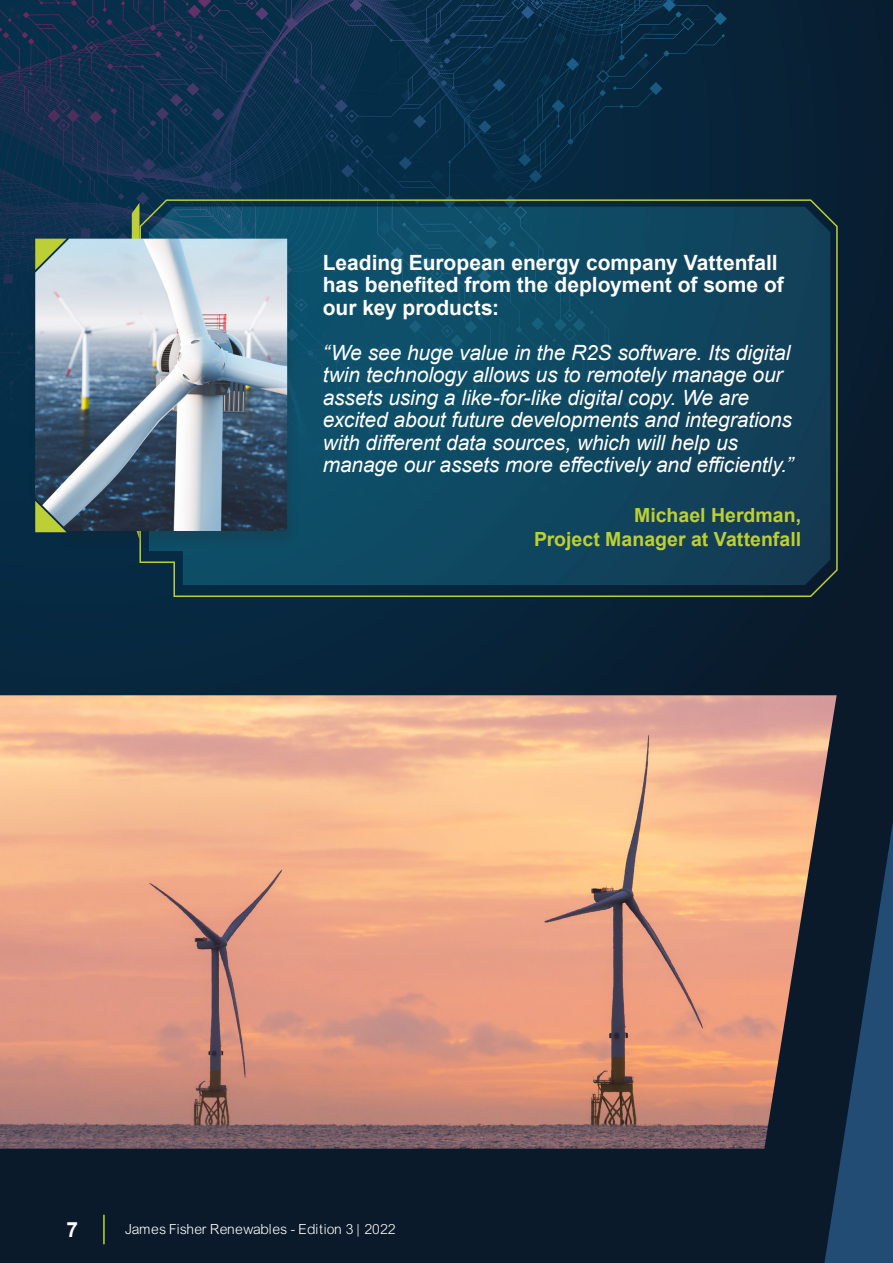
<style>
.page{position:relative;width:893px;height:1263px;background:#0a1a2b}
.page>*{position:absolute;margin:0;border:0;box-sizing:border-box;transform-origin:0 0}
.t1{font:italic 21px/22.5px "Arial";letter-spacing:-.005em;color:#fff}
.t2{font:700 21px/22.5px "Arial";color:#fff}
.t3{font:700 19.5px/23.4px "Arial";color:#bccf34;text-align:right}
.t4{font:15px "Arial Lgt";color:#fff}
</style>
<div class="page">
<div style="left:0;top:600px;width:626px;height:95px;background:#07273d"></div>
<svg style="left:824px;top:823px;width:69px;height:440px"></svg>
<svg style="left:0;top:0;width:838px;height:600px;background:#224b62"></svg>
<img style="left:0;top:695px;width:837px;height:453px">
<hr style="left:103px;top:1215px;width:2px;height:29px;background:#bed130">
<p class="t2" style="left:323px;top:251px;width:462px">Leading European energy company Vattenfall has benefited from the deployment of some of our key products:</p>
<p class="t1" style="left:323px;top:341px;width:472px">“We see huge value in the R2S software. Its digital twin technology allows us to remotely manage our assets using a like-for-like digital copy. We are excited about future developments and integrations with different data sources, which will help us manage our assets more effectively and efficiently.”</p>
<p class="t3" style="left:534px;top:504px;width:269px">Michael Herdman,<br>Project Manager at Vattenfall</p>
<p class="t2" style="left:66px;top:1218px;width:13px">7</p>
<p class="t4" style="left:126px;top:1221px;width:272px">James Fisher Renewables - Edition 3 |2022</p>
</div>
